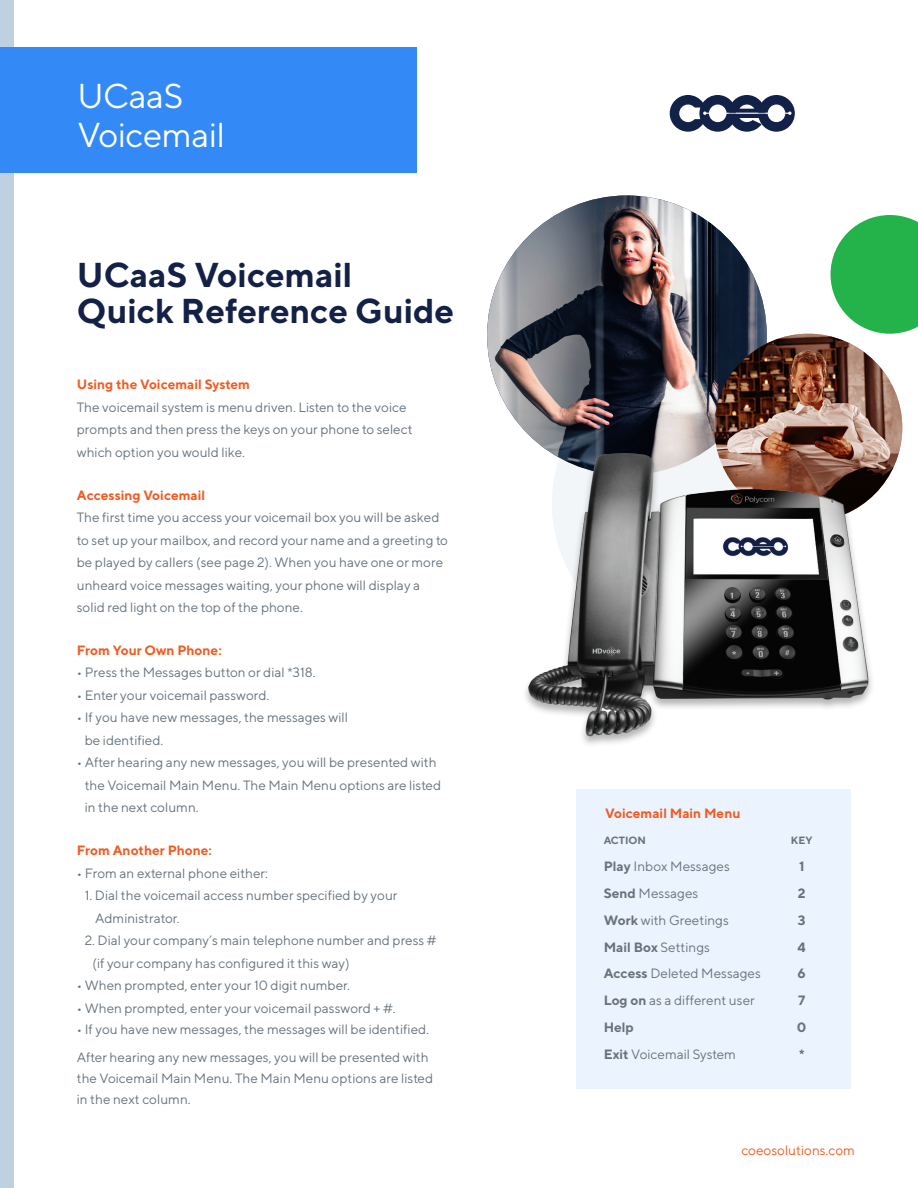
<style>
.page{position:relative;width:918px;height:1188px;background:#fff}
.page>*{position:absolute;margin:0;border:0;box-sizing:border-box;transform-origin:0 0}
.t1{font:700 34.5px "TT Norms";color:#142147}
.t2{font:34.5px/39px "TT Norms";letter-spacing:-.01em;color:#fff}
.t3{font:13.5px/22.5px "TT Norms";color:#66737d}
.t4{font:700 13.5px "TT Norms";color:#f05c21}
.t5{font:13.5px "TT Norms";color:#f05c21}
.t6{font:700 13.5px "TT Norms";color:#66737d}
.t7{font:700 10.5px "TT Norms";color:#66737d}
.s1{font-weight:700;color:#f05c21}
.s2{font-weight:700}
</style>
<div class="page">
<div style="left:577px;top:789px;width:274px;height:300px;background:#ebf3fe"></div>
<svg style="left:670px;top:95px;width:125px;height:37px"></svg>
<svg style="left:831px;top:215px;width:87px;height:119px;background:#46be66"></svg>
<img style="left:487px;top:195px;width:280px;height:280px;border-radius:50%">
<img style="left:714px;top:334px;width:188px;height:188px;border-radius:50%">
<div style="left:0;top:0;width:14px;height:1188px;background:#bfd1e0"></div>
<img style="left:508px;top:410px;width:395px;height:334px">
<div style="left:0;top:48px;width:416px;height:125px;background:#338af7"></div>
<p class="t2" style="left:77px;top:76px;width:149px">UCaaS<br>Voicemail</p>
<p class="t1" style="left:77px;top:253px;width:277px">UCaaS Voicemail</p>
<p class="t1" style="left:77px;top:289px;width:379px">Quick Reference Guide</p>
<p class="t3" style="left:77px;top:373px;width:337px"><span class="s1">Using the Voicemail System<br></span>The voicemail system is menu driven. Listen to the voice prompts and then press the keys on your phone to select which option you would like.</p>
<p class="t3" style="left:77px;top:483px;width:373px"><span class="s1">Accessing Voicemail<br></span>The first time you access your voicemail box you will be asked to set up your mailbox, and record your name and a greeting to be played by callers (see page 2). When you have one or more unheard voice messages waiting, your phone will display a solid red light on the top of the phone.</p>
<p class="t4" style="left:77px;top:642px;width:146px">From Your Own Phone:</p>
<p class="t3" style="left:77px;top:661px;width:240px">• Press the Messages button or dial *318.</p>
<p class="t3" style="left:77px;top:684px;width:194px">• Enter your voicemail password.</p>
<p class="t3" style="left:85px;top:706px;width:265px;text-indent:-8px">• If you have new messages, the messages will be identified.</p>
<p class="t3" style="left:85px;top:751px;width:358px;text-indent:-8px">• After hearing any new messages, you will be presented with the Voicemail Main Menu. The Main Menu options are listed in the next column.</p>
<p class="t4" style="left:77px;top:842px;width:137px">From Another Phone:</p>
<p class="t3" style="left:77px;top:861px;width:193px">• From an external phone either:</p>
<p class="t3" style="left:95px;top:884px;width:304px;text-indent:-10px">1. Dial the voicemail access number specified by your<br>Administrator.</p>
<p class="t3" style="left:92px;top:929px;width:346px;text-indent:-8px">2. Dial your company’s main telephone number and press # (if your company has configured it this way)</p>
<p class="t3" style="left:77px;top:974px;width:275px">• When prompted, enter your 10 digit number.</p>
<p class="t3" style="left:77px;top:996px;width:320px">• When prompted, enter your voicemail password + #.</p>
<p class="t3" style="left:77px;top:1014px;width:354px;line-height:28.5px">• If you have new messages, the messages will be identified.<br>After hearing any new messages, you will be presented with</p>
<p class="t3" style="left:77px;top:1068px;width:358px;line-height:21px">the Voicemail Main Menu. The Main Menu options are listed in the next column.</p>
<p class="t4" style="left:605px;top:805px;width:137px">Voicemail Main Menu</p>
<p class="t7" style="left:604px;top:834px;width:44px">ACTION</p>
<p class="t7" style="left:791px;top:834px;width:23px">KEY</p>
<p class="t3" style="left:604px;top:855px;width:128px"><span class="s2">Play</span> Inbox Messages</p>
<p class="t6" style="left:799px;top:858px;width:7px">1</p>
<p class="t3" style="left:604px;top:882px;width:96px"><span class="s2">Send</span> Messages</p>
<p class="t6" style="left:798px;top:885px;width:9px">2</p>
<p class="t3" style="left:604px;top:909px;width:127px"><span class="s2">Work</span> with Greetings</p>
<p class="t6" style="left:798px;top:912px;width:9px">3</p>
<p class="t3" style="left:604px;top:935px;width:108px"><span class="s2">Mail Box</span> Settings</p>
<p class="t6" style="left:798px;top:938px;width:10px">4</p>
<p class="t3" style="left:604px;top:962px;width:159px"><span class="s2">Access</span> Deleted Messages</p>
<p class="t6" style="left:798px;top:965px;width:10px">6</p>
<p class="t3" style="left:604px;top:989px;width:153px"><span class="s2">Log on</span> as a different user</p>
<p class="t6" style="left:798px;top:992px;width:9px">7</p>
<p class="t6" style="left:604px;top:1019px;width:32px">Help</p>
<p class="t6" style="left:797px;top:1019px;width:11px">0</p>
<p class="t3" style="left:604px;top:1043px;width:134px"><span class="s2">Exit</span> Voicemail System</p>
<p class="t6" style="left:799px;top:1046px;width:7px">*</p>
<p class="t5" style="left:741px;top:1142px;width:115px">coeosolutions.com</p>
</div>
